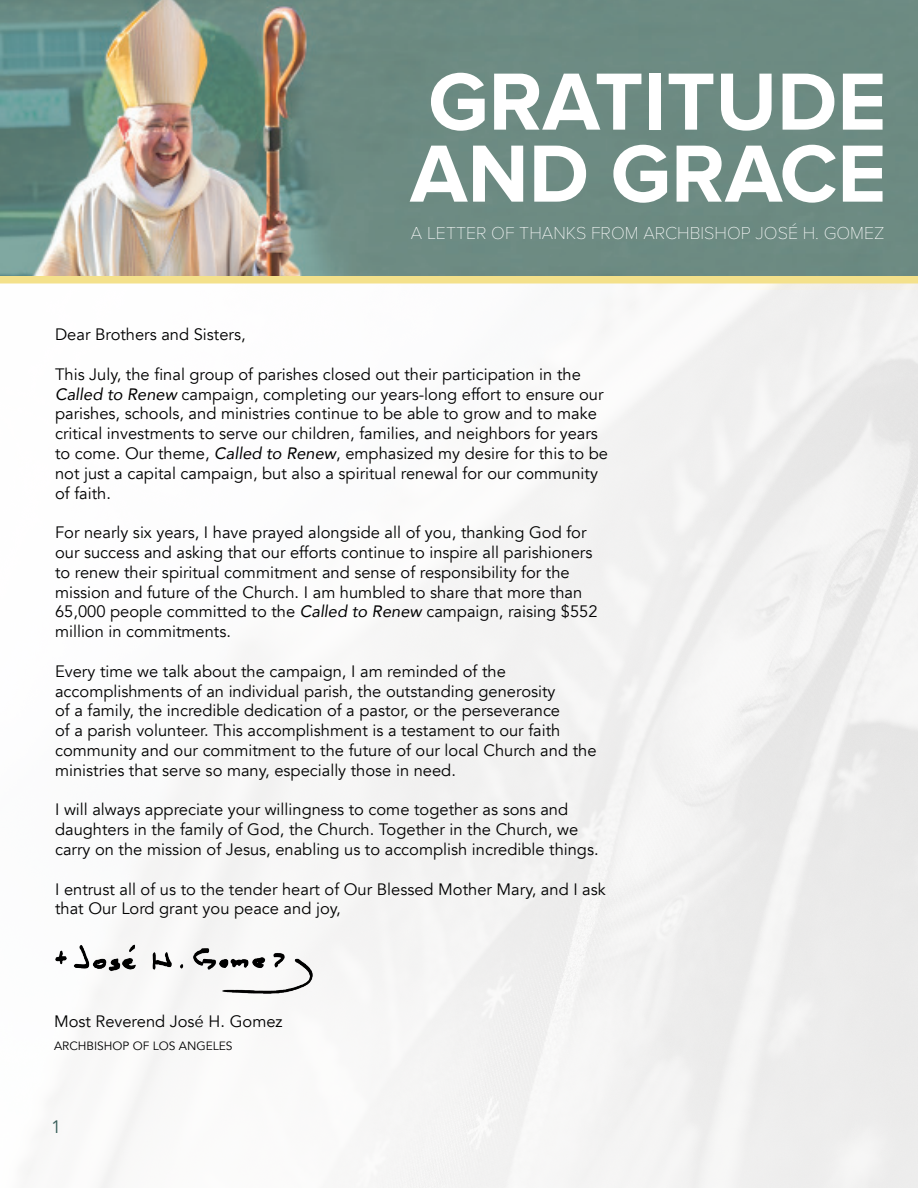
<style>
.page{position:relative;width:918px;height:1188px;background:#fff}
.page>*{position:absolute;margin:0;border:0;box-sizing:border-box;transform-origin:0 0}
.t1{font:700 84px "Proxima Nova";color:#fff}
.t2{font:100 18px "Proxima Nova T";color:#fff}
.t3{font:18px "Avenir";color:#385e5a}
.t4{font:16.5px/19.8px "Avenir";color:#000}
.t5{font:12px "Avenir";color:#000}
.s1{font-style:italic}
.s2{font-family:"Avenir Next"}
</style>
<div class="page">
<div style="left:0;top:284px;width:918px;height:904px;background:#f6f6f5"></div>
<img style="left:0;top:0;width:918px;height:276px">
<div style="left:0;top:276px;width:918px;height:8px;background:#f4e18b"></div>
<img style="left:55px;top:944px;width:258px;height:50px">
<p class="t1" style="left:428px;top:53px;width:460px">GRATITUDE</p>
<p class="t1" style="left:410px;top:125px;width:478px">AND GRACE</p>
<p class="t2" style="left:411px;top:223px;width:475px">A LETTER OF THANKS FROM ARCHBISHOP JOSÉ H. GOMEZ</p>
<p class="t4" style="left:55px;top:325px;width:192px">Dear Brothers and Sisters,</p>
<p class="t4" style="left:55px;top:365px;width:554px">This July, the final group of parishes closed out their participation in the <span class="s1">Called to Renew</span> campaign, completing our years-long effort to ensure our parishes, schools, and ministries continue to be able to grow and to make critical investments to serve our children, families, and neighbors for years to come. Our theme, <span class="s1">Called to Renew</span>, emphasized my desire for this to be not just a capital campaign, but also a spiritual renewal for our community of faith.</p>
<p class="t4" style="left:55px;top:523px;width:544px">For nearly six years, I have prayed alongside all of you, thanking God for our success and asking that our efforts continue to inspire all parishioners to renew their spiritual commitment and sense of responsibility for the mission and future of the Church. I am humbled to share that more than 65,000 people committed to the <span class="s1">Called to Renew</span> campaign, raising $552 million in commitments.</p>
<p class="t4" style="left:55px;top:662px;width:543px">Every time we talk about the campaign, I am reminded of the accomplishments of an individual parish, the outstanding generosity<br>of a family, the incredible dedication of a pastor, or the perseverance<br>of a parish volunteer. This accomplishment is a testament to our faith community and our commitment to the future of our local Church and the ministries that serve so many, especially those in need.</p>
<p class="t4" style="left:55px;top:800px;width:545px">I will always appreciate your willingness to come together as sons and daughters in the family of God, the Church. Together in the Church, we carry on the mission of Jesus, enabling us to accomplish incredible things.</p>
<p class="t4" style="left:55px;top:879px;width:552px">I entrust all of us to the tender heart of Our Blessed Mother Mary, and I ask that Our Lord grant you peace and joy,</p>
<p class="t4" style="left:54px;top:1012px;width:230px">Most Reverend Jos<span class="s2">é</span> H. Gomez</p>
<p class="t5" style="left:54px;top:1039px;width:180px">ARCHBISHOP OF LOS ANGELES</p>
<p class="t3" style="left:51px;top:1116px;width:12px">1</p>
</div>
